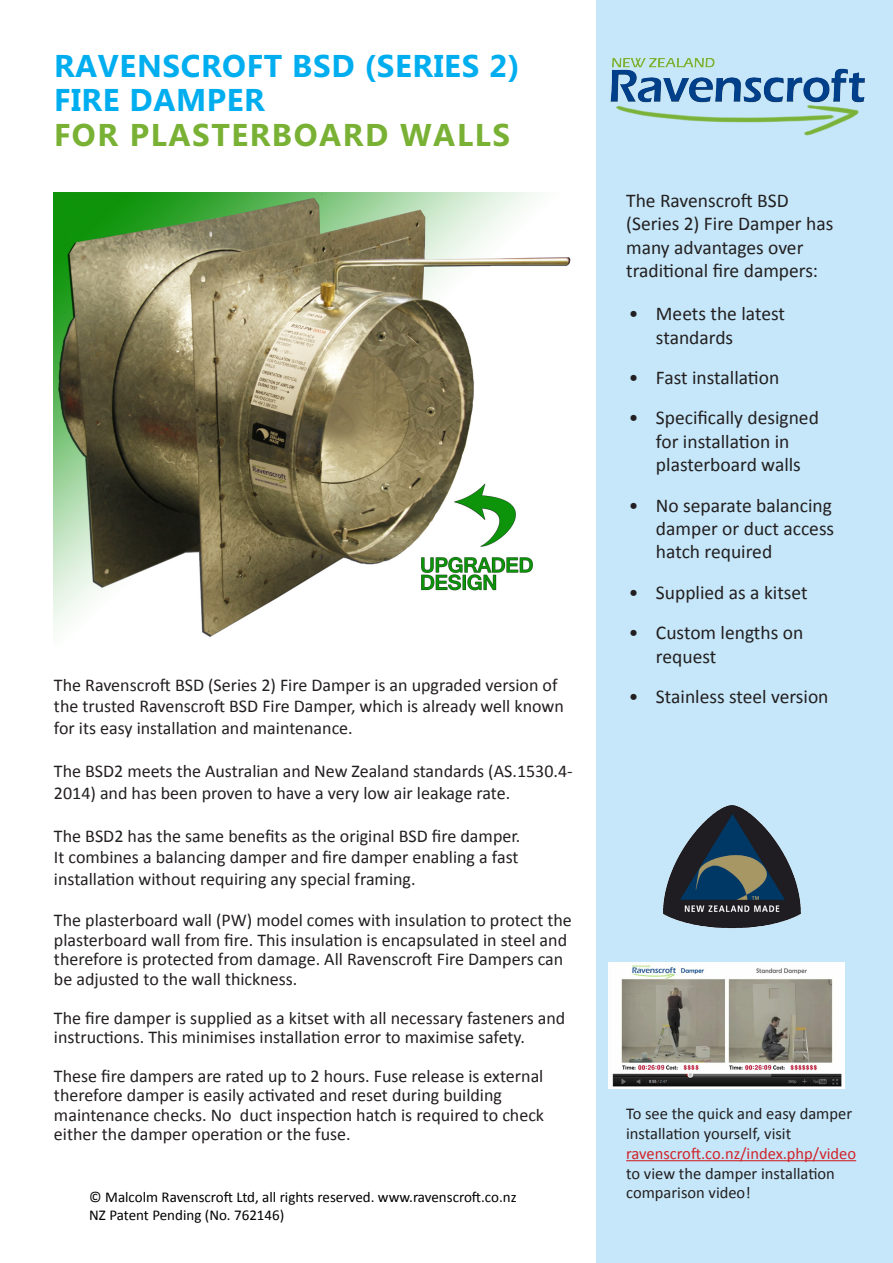
<style>
.page{position:relative;width:893px;height:1263px;background:#fff}
.page>*{position:absolute;margin:0;border:0;box-sizing:border-box;transform-origin:0 0}
.t1{font:700 31.5px/34.5px "Microsoft Phags Pa";letter-spacing:.02em;color:#00aeef}
.t2{font:700 31.5px "Microsoft Phags Pa";letter-spacing:.05em;color:#79b134}
.t3{font:19.5px/23.4px "Calibri";color:#231f20}
.t4{font:18px/19.5px "Calibri";color:#231f20}
.t5{font:16.5px/19.8px "Calibri";color:#231f20}
.t6{font:16.5px "Calibri";color:#d1232a}
.t7{font:15px "Calibri";color:#000}
</style>
<div class="page">
<div style="left:596px;top:0;width:297px;height:1263px;background:#c5e7f9"></div>
<hr style="left:626px;top:1160px;width:230px;height:1px;background:#d1232a">
<img style="left:663px;top:805px;width:138px;height:124px">
<img style="left:610px;top:58px;width:255px;height:78px">
<img style="left:608px;top:963px;width:236px;height:126px">
<img style="left:54px;top:192px;width:517px;height:445px">
<h1 class="t1" style="left:54px;top:47px;width:467px">RAVENSCROFT BSD (SERIES 2)<br>FIRE DAMPER</h1>
<h1 class="t2" style="left:54px;top:112px;width:457px">FOR PLASTERBOARD WALLS</h1>
<p class="t4" style="left:54px;top:674px;width:511px;line-height:21.6px">The Ravenscroft BSD (Series 2) Fire Damper is an upgraded version of the trusted Ravenscroft BSD Fire Damper, which is already well known for its easy installation and maintenance.</p>
<p class="t4" style="left:54px;top:760px;width:520px;line-height:21.6px">The BSD2 meets the Australian and New Zealand standards (AS.1530.4-<br>2014) and has been proven to have a very low air leakage rate.</p>
<p class="t4" style="left:54px;top:825px;width:468px;line-height:21.6px;text-align:justify">The BSD2 has the same benefits as the original BSD fire damper.<br>It combines a balancing damper and fire damper enabling a fast installation without requiring any special framing.</p>
<p class="t4" style="left:54px;top:910px;width:519px">The plasterboard wall (PW) model comes with insulation to protect the plasterboard wall from fire. This insulation is encapsulated in steel and therefore is protected from damage. All Ravenscroft Fire Dampers can be adjusted to the wall thickness.</p>
<p class="t4" style="left:54px;top:1008px;width:513px">The fire damper is supplied as a kitset with all necessary fasteners and instructions. This minimises installation error to maximise safety.</p>
<p class="t4" style="left:54px;top:1066px;width:492px">These fire dampers are rated up to 2 hours. Fuse release is external therefore damper is easily activated and reset during building maintenance checks. No duct inspection hatch is required to check either the damper operation or the fuse.</p>
<p class="t3" style="left:626px;top:189px;width:209px">The Ravenscroft BSD (Series 2) Fire Damper has many advantages over traditional fire dampers:</p>
<p class="t3" style="left:656px;top:302px;width:131px;text-indent:-27px">• Meets the latest standards</p>
<p class="t3" style="left:629px;top:366px;width:152px">• Fast installation</p>
<p class="t3" style="left:629px;top:406px;width:191px;text-align:center">• Specifically designed for installation in plasterboard walls</p>
<p class="t3" style="left:656px;top:494px;width:180px;text-align:justify;text-indent:-27px">• No separate balancing damper or duct access hatch required</p>
<p class="t3" style="left:629px;top:581px;width:180px">• Supplied as a kitset</p>
<p class="t3" style="left:656px;top:621px;width:149px;text-indent:-27px">• Custom lengths on request</p>
<p class="t3" style="left:629px;top:685px;width:201px">• Stainless steel version</p>
<p class="t5" style="left:626px;top:1104px;width:227px">To see the quick and easy damper installation yourself, visit</p>
<p class="t6" style="left:626px;top:1143px;width:231px">ravenscroft.co.nz/index.php/video</p>
<p class="t5" style="left:626px;top:1163px;width:210px">to view the damper installation</p>
<p class="t7" style="left:89px;top:1187px;width:429px">© Malcolm Ravenscroft Ltd, all rights reserved. www.ravenscroft.co.nz</p>
<p class="t5" style="left:626px;top:1183px;width:126px">comparison video!</p>
<p class="t7" style="left:89px;top:1205px;width:196px">NZ Patent Pending (No. 762146)</p>
</div>
